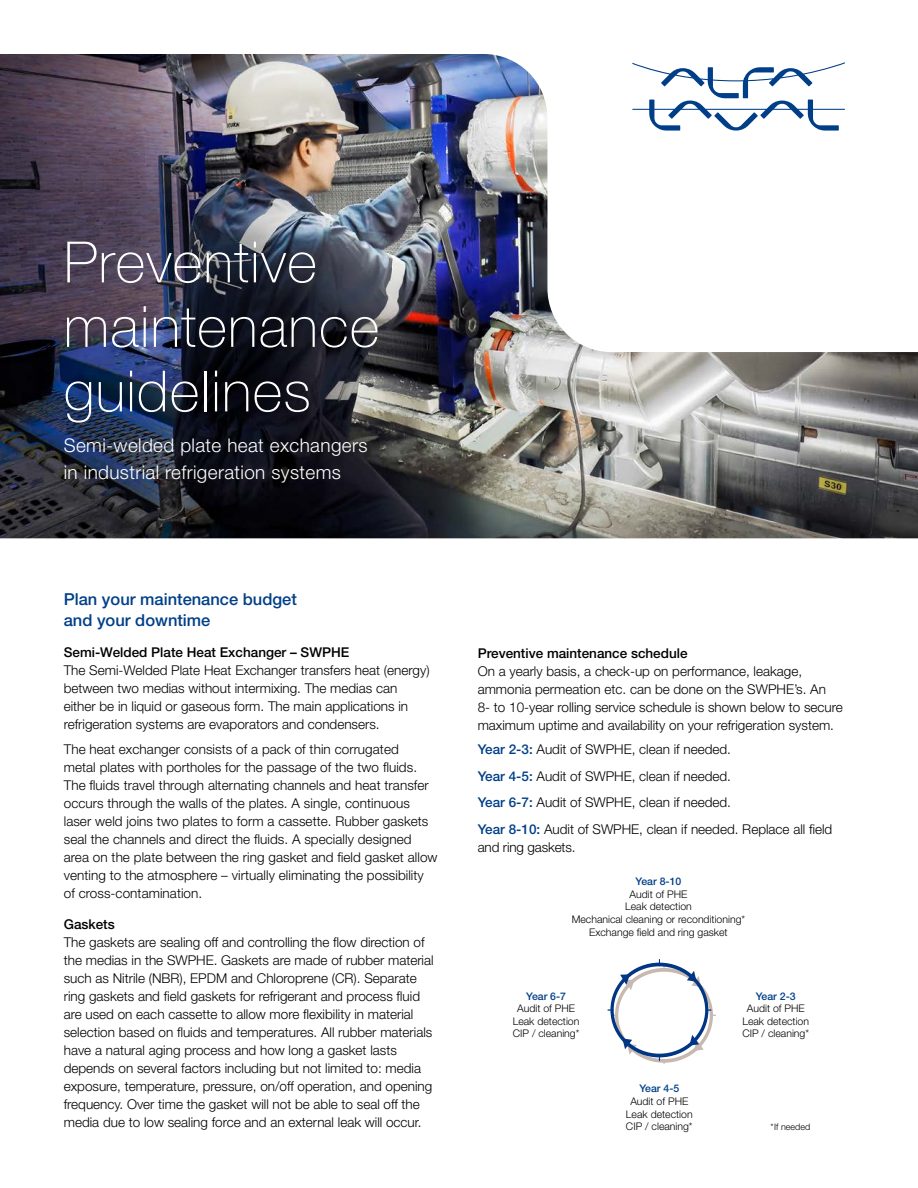
<style>
.page{position:relative;width:918px;height:1188px;background:#fff}
.page>*{position:absolute;margin:0;border:0;box-sizing:border-box;transform-origin:0 0}
.Headline_1_White{font:100 57px/64.5px "Helvetica Neue LT Std";letter-spacing:.02em;color:#fff}
.Headline_1_White-2{font:300 18.9px/27px "Helvetica Neue LT Std";letter-spacing:.02em;color:#fff}
.Body_text_9_12{font:500 16.5px/21px "Helvetica Neue LT Std";color:#003f88}
.A_Body_text{font:300 13.5px/18px "Helvetica Neue LT Std";color:#000}
.A_paragraph_heading{font:500 13.5px "Helvetica Neue LT Std";color:#000}
.t1{font:300 10.5px/12.6px "Helvetica Neue LT Std";color:#000;text-align:center}
.t2{font:500 10.5px "Helvetica Neue LT Std";color:#003f88}
.t3{font:300 9px "Helvetica Neue LT Std";color:#000}
.s1{font-weight:500;color:#003f88}
</style>
<div class="page">
<img style="left:0;top:54px;width:918px;height:484px">
<svg style="left:632px;top:62px;width:213px;height:69px"></svg>
<div style="left:615px;top:968px;width:98px;height:95px;border:3px solid #c7b8b0;border-radius:50%"></div>
<div style="left:610px;top:963px;width:99px;height:94px;border:3px solid #003683;border-radius:50%"></div>
<svg style="left:608px;top:1009px;width:10px;height:7px"></svg>
<svg style="left:659px;top:959px;width:6px;height:12px"></svg>
<svg style="left:659px;top:1054px;width:6px;height:10px"></svg>
<svg style="left:706px;top:1009px;width:10px;height:7px"></svg>
<svg style="left:689px;top:1035px;width:15px;height:16px"></svg>
<svg style="left:622px;top:1038px;width:15px;height:17px"></svg>
<svg style="left:620px;top:974px;width:15px;height:16px"></svg>
<svg style="left:687px;top:971px;width:14px;height:16px"></svg>
<p class="Headline_1_White" style="left:64px;top:230px;width:317px">Preventive maintenance guidelines</p>
<p class="Headline_1_White-2" style="left:64px;top:431px;width:305px">Semi-welded plate heat exchangers in industrial refrigeration systems</p>
<p class="Body_text_9_12" style="left:64px;top:588px;width:235px">Plan your maintenance budget and your downtime</p>
<p class="A_paragraph_heading" style="left:64px;top:644px;width:287px">Semi-Welded Plate Heat Exchanger – SWPHE</p>
<p class="A_Body_text" style="left:64px;top:661px;width:367px">The Semi-Welded Plate Heat Exchanger transfers heat (energy) between two medias without intermixing. The medias can either be in liquid or gaseous form. The main applications in refrigeration systems are evaporators and condensers.</p>
<p class="A_Body_text" style="left:64px;top:740px;width:375px">The heat exchanger consists of a pack of thin corrugated<br>metal plates with portholes for the passage of the two fluids.<br>The fluids travel through alternating channels and heat transfer occurs through the walls of the plates. A single, continuous laser weld joins two plates to form a cassette. Rubber gaskets seal the channels and direct the fluids. A specially designed area on the plate between the ring gasket and field gasket allow venting to the atmosphere – virtually eliminating the possibility of cross-contamination.</p>
<p class="A_paragraph_heading" style="left:64px;top:916px;width:53px">Gaskets</p>
<p class="A_Body_text" style="left:64px;top:933px;width:371px">The gaskets are sealing off and controlling the flow direction of the medias in the SWPHE. Gaskets are made of rubber material such as Nitrile (NBR), EPDM and Chloroprene (CR). Separate ring gaskets and field gaskets for refrigerant and process fluid are used on each cassette to allow more flexibility in material selection based on fluids and temperatures. All rubber materials have a natural aging process and how long a gasket lasts depends on several factors including but not limited to: media exposure, temperature, pressure, on/off operation, and opening frequency. Over time the gasket will not be able to seal off the media due to low sealing force and an external leak will occur.</p>
<p class="A_paragraph_heading" style="left:478px;top:645px;width:211px">Preventive maintenance schedule</p>
<p class="A_Body_text" style="left:478px;top:662px;width:367px">On a yearly basis, a check-up on performance, leakage, ammonia permeation etc. can be done on the SWPHE’s. An<br>8- to 10-year rolling service schedule is shown below to secure maximum uptime and availability on your refrigeration system.</p>
<p class="A_Body_text" style="left:478px;top:740px;width:255px"><span class="s1">Year 2-3:</span> Audit of SWPHE, clean if needed.</p>
<p class="A_Body_text" style="left:478px;top:767px;width:255px"><span class="s1">Year 4-5:</span> Audit of SWPHE, clean if needed.</p>
<p class="A_Body_text" style="left:478px;top:793px;width:255px"><span class="s1">Year 6-7:</span> Audit of SWPHE, clean if needed.</p>
<p class="A_Body_text" style="left:478px;top:820px;width:356px"><span class="s1">Year 8-10:</span> Audit of SWPHE, clean if needed. Replace all field and ring gaskets.</p>
<p class="t2" style="left:636px;top:875px;width:47px">Year 8-10</p>
<p class="t1" style="left:572px;top:887px;width:175px">Audit of PHE<br>Leak detection<br>Mechanical cleaning or reconditioning*</p>
<p class="t1" style="left:589px;top:925px;width:140px">Exchange field and ring gasket</p>
<p class="t2" style="left:526px;top:990px;width:41px">Year 6-7</p>
<p class="t1" style="left:513px;top:1002px;width:68px">Audit of PHE<br>Leak detection<br>CIP / cleaning*</p>
<p class="t2" style="left:639px;top:1082px;width:41px">Year 4-5</p>
<p class="t1" style="left:626px;top:1095px;width:68px">Audit of PHE<br>Leak detection<br>CIP / cleaning*</p>
<p class="t2" style="left:756px;top:990px;width:41px">Year 2-3</p>
<p class="t1" style="left:742px;top:1002px;width:68px">Audit of PHE<br>Leak detection<br>CIP / cleaning*</p>
<p class="t3" style="left:771px;top:1122px;width:41px">*If needed</p>
</div>
